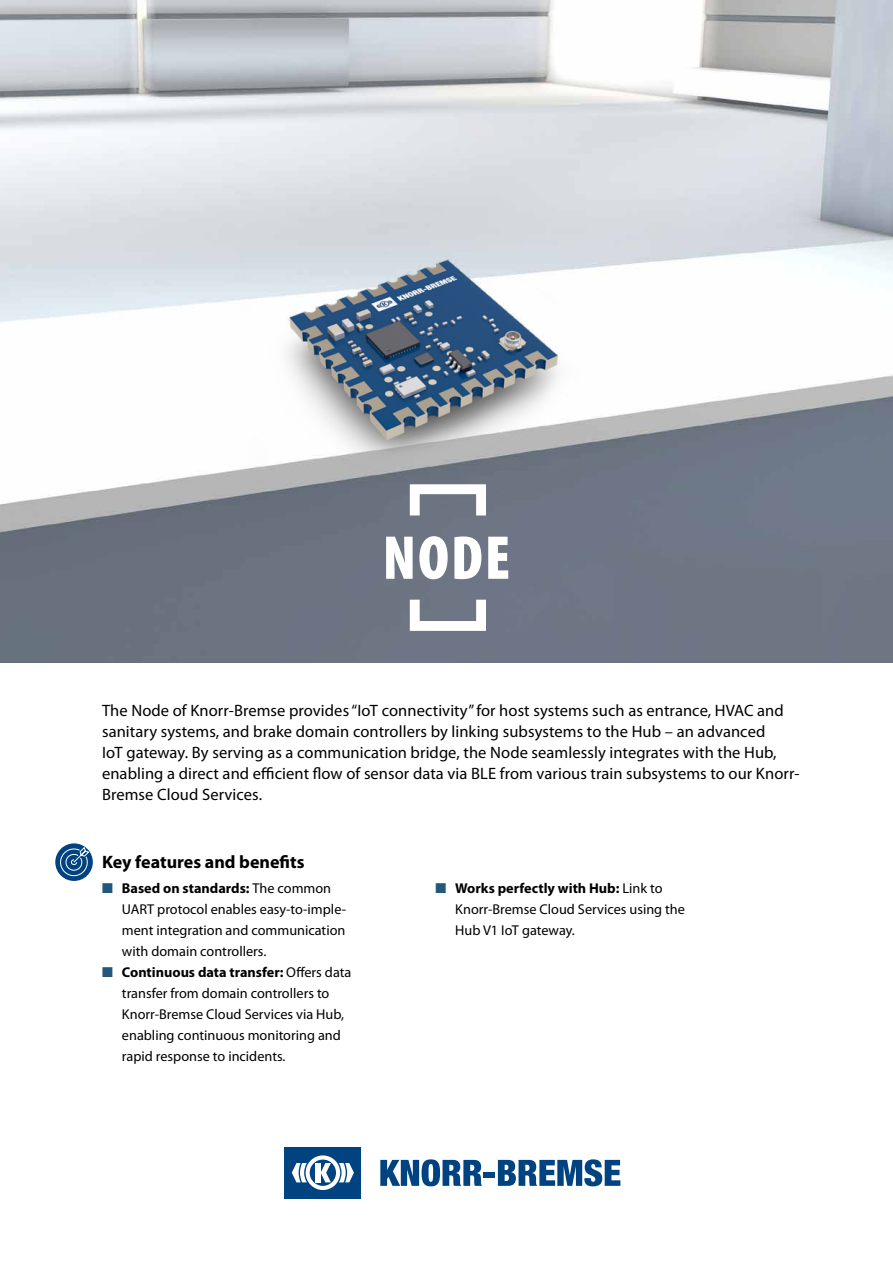
<style>
.page{position:relative;width:893px;height:1263px;background:#fff}
.page>*{position:absolute;margin:0;border:0;box-sizing:border-box;transform-origin:0 0}
.t1{font:900 condensed 62.4px "Myriad Pro";color:#fff}
.t2{font:700 18px "Myriad Pro";color:#000}
.t3{font:16.5px/21px "Myriad Pro";letter-spacing:.005em;color:#000}
.t4{font:14.25px/21px "Myriad Pro";color:#000}
.s1{color:#24577d}
.s2{font-weight:700}
</style>
<div class="page">
<img style="left:0;top:0;width:893px;height:662px">
<div style="left:410px;top:595px;width:76px;height:36px;border:10px solid #fff"></div>
<svg style="left:380px;top:1159px;width:102px;height:27px"></svg>
<div style="left:484px;top:1172px;width:11px;height:6px;background:#004380"></div>
<svg style="left:498px;top:1159px;width:122px;height:27px"></svg>
<div style="left:285px;top:1147px;width:76px;height:52px;background:#004380"></div>
<svg style="left:292px;top:1155px;width:62px;height:35px"></svg>
<svg style="left:55px;top:843px;width:38px;height:38px"></svg>
<svg style="left:60px;top:846px;width:29px;height:30px"></svg>
<img style="left:182px;top:179px;width:507px;height:358px">
<h1 class="t1" style="left:383px;top:523px;width:129px">NODE</h1>
<p class="t3" style="left:102px;top:700px;width:699px">The Node of Knorr-Bremse provides “IoT connectivity” for host systems such as entrance, HVAC and sanitary systems, and brake domain controllers by linking subsystems to the Hub – an advanced<br>IoT gateway. By serving as a communication bridge, the Node seamlessly integrates with the Hub, enabling a direct and efficient flow of sensor data via BLE from various train subsystems to our Knorr-Bremse Cloud Services.</p>
<p class="t2" style="left:102px;top:852px;width:204px">Key features and benefits</p>
<p class="t4" style="left:122px;top:878px;width:226px;text-indent:-20px"><span class="s1">■</span> <span class="s2">Based on standards:</span> The common UART protocol enables easy-to-imple&shy;ment integration and communication with domain controllers.</p>
<p class="t4" style="left:122px;top:962px;width:231px;text-indent:-20px"><span class="s1">■</span> <span class="s2">Continuous data transfer:</span> Offers data transfer from domain controllers to Knorr-Bremse Cloud Services via Hub, enabling continuous monitoring and rapid response to incidents.</p>
<p class="t4" style="left:455px;top:878px;width:231px;text-indent:-20px"><span class="s1">■</span> <span class="s2">Works perfectly with Hub:</span> Link to<br>Knorr-Bremse Cloud Services using the<br>Hub V1 IoT gateway.</p>
</div>
